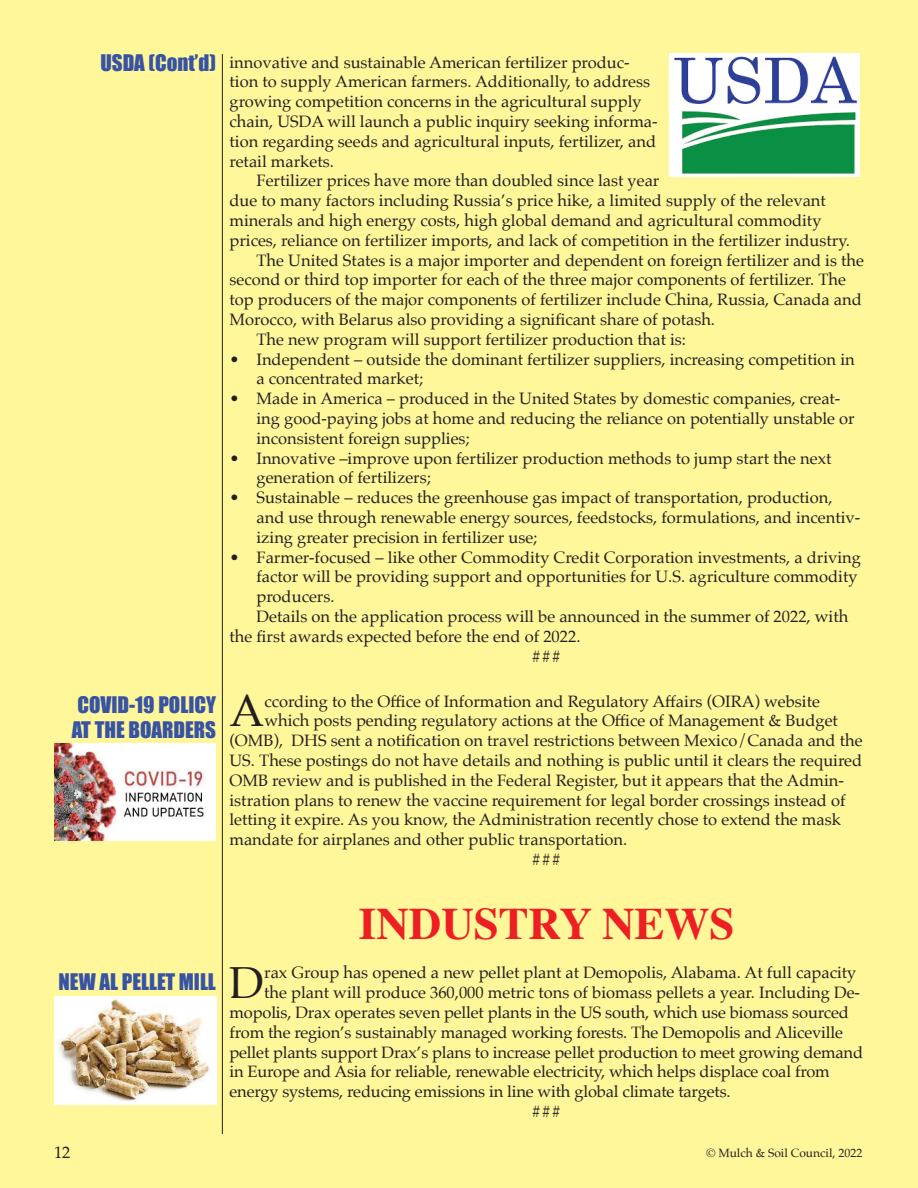
<style>
.page{position:relative;width:918px;height:1188px;background:#fff}
.page>*{position:absolute;margin:0;border:0;box-sizing:border-box;transform-origin:0 0}
.t1{font:700 45px "Times";color:#ee1f23}
.t2{font:44.85px "Palatino";color:#231f20}
.t3{font:21px/25.2px "Impact";color:#3853a3}
.t4{font:16.5px/19.8px "Palatino";color:#231f20}
.t5{font:15px "Palatino";color:#231f20}
.t6{font:12px "Palatino";color:#231f20}
</style>
<div class="page">
<div style="left:0;top:0;width:917px;height:1188px;background:#fff79a"></div>
<hr style="left:917px;top:0;width:1px;height:1188px;background:#fff79a">
<hr style="left:222px;top:54px;width:1px;height:1080px;background:#231f20">
<img style="left:670px;top:54px;width:190px;height:122px">
<img style="left:54px;top:743px;width:162px;height:97px">
<img style="left:54px;top:996px;width:162px;height:109px">
<p class="t3" style="left:100px;top:50px;width:117px">USDA (Cont’d)</p>
<p class="t3" style="left:72px;top:692px;width:146px">COVID-19 POLICY<br>AT THE BOARDERS</p>
<p class="t4" style="left:230px;top:52px;width:430px">innovative and sustainable American fertilizer produc&shy;tion to supply American farmers. Additionally, to address growing competition concerns in the agricultural supply chain, USDA will launch a public inquiry seeking informa&shy;tion regarding seeds and agricultural inputs, fertilizer, and retail markets.</p>
<p class="t4" style="left:256px;top:171px;width:404px">Fertilizer prices have more than doubled since last year</p>
<p class="t4" style="left:230px;top:191px;width:598px">due to many factors including Russia’s price hike, a limited supply of the relevant</p>
<p class="t4" style="left:230px;top:210px;width:594px">minerals and high energy costs, high global demand and agricultural commodity</p>
<p class="t4" style="left:230px;top:230px;width:622px">prices, reliance on fertilizer imports, and lack of competition in the fertilizer industry.</p>
<p class="t4" style="left:256px;top:250px;width:609px">The United States is a major importer and dependent on foreign fertilizer and is the</p>
<p class="t4" style="left:230px;top:270px;width:618px">second or third top importer for each of the three major components of fertilizer. The</p>
<p class="t4" style="left:230px;top:290px;width:634px">top producers of the major components of fertilizer include China, Russia, Canada and</p>
<p class="t4" style="left:230px;top:309px;width:487px">Morocco, with Belarus also providing a significant share of potash.</p>
<p class="t4" style="left:256px;top:329px;width:431px">The new program will support fertilizer production that is:</p>
<p class="t4" style="left:256px;top:349px;width:600px;text-indent:-27px">• Independent – outside the dominant fertilizer suppliers, increasing competition in a concentrated market;</p>
<p class="t4" style="left:256px;top:389px;width:600px;text-indent:-27px">• Made in America – produced in the United States by domestic companies, creat&shy;ing good-paying jobs at home and reducing the reliance on potentially unstable or inconsistent foreign supplies;</p>
<p class="t4" style="left:256px;top:448px;width:577px;text-indent:-27px">• Innovative –improve upon fertilizer production methods to jump start the next generation of fertilizers;</p>
<p class="t4" style="left:256px;top:488px;width:605px;text-indent:-27px">• Sustainable – reduces the greenhouse gas impact of transportation, production, and use through renewable energy sources, feedstocks, formulations, and incentiv&shy;izing greater precision in fertilizer use;</p>
<p class="t4" style="left:230px;top:547px;width:633px">• Farmer-focused – like other Commodity Credit Corporation investments, a driving</p>
<p class="t4" style="left:256px;top:567px;width:603px">factor will be providing support and opportunities for U.S. agriculture commodity</p>
<p class="t4" style="left:256px;top:587px;width:80px">producers.</p>
<p class="t4" style="left:256px;top:606px;width:593px">Details on the application process will be announced in the summer of 2022, with</p>
<p class="t4" style="left:230px;top:626px;width:353px">the first awards expected before the end of 2022.</p>
<p class="t4" style="left:532px;top:646px;width:31px">###</p>
<h2 class="t2" style="left:230px;top:674px;width:36px">A</h2>
<p class="t4" style="left:264px;top:691px;width:557px">ccording to the Office of Information and Regulatory Affairs (OIRA) website</p>
<p class="t4" style="left:264px;top:711px;width:575px">which posts pending regulatory actions at the Office of Management &amp; Budget</p>
<p class="t4" style="left:229px;top:731px;width:635px">(OMB), DHS sent a notification on travel restrictions between Mexico/Canada and the</p>
<p class="t4" style="left:229px;top:750px;width:634px">US. These postings do not have details and nothing is public until it clears the required</p>
<p class="t4" style="left:229px;top:770px;width:616px">OMB review and is published in the Federal Register, but it appears that the Admin-</p>
<p class="t4" style="left:229px;top:790px;width:618px">istration plans to renew the vaccine requirement for legal border crossings instead of</p>
<p class="t4" style="left:229px;top:810px;width:613px">letting it expire. As you know, the Administration recently chose to extend the mask</p>
<p class="t4" style="left:229px;top:830px;width:399px">mandate for airplanes and other public transportation.</p>
<p class="t4" style="left:532px;top:849px;width:31px">###</p>
<p class="t3" style="left:59px;top:969px;width:159px">NEW AL PELLET MILL</p>
<h1 class="t1" style="left:359px;top:881px;width:377px">INDUSTRY NEWS</h1>
<h2 class="t2" style="left:230px;top:946px;width:36px">D</h2>
<p class="t4" style="left:264px;top:963px;width:594px">rax Group has opened a new pellet plant at Demopolis, Alabama. At full capacity</p>
<p class="t4" style="left:264px;top:983px;width:597px">the plant will produce 360,000 metric tons of biomass pellets a year. Including De-</p>
<p class="t4" style="left:230px;top:1002px;width:621px">mopolis, Drax operates seven pellet plants in the US south, which use biomass sourced</p>
<p class="t4" style="left:230px;top:1022px;width:615px">from the region’s sustainably managed working forests. The Demopolis and Aliceville</p>
<p class="t4" style="left:230px;top:1042px;width:635px">pellet plants support Drax’s plans to increase pellet production to meet growing demand</p>
<p class="t4" style="left:230px;top:1062px;width:602px">in Europe and Asia for reliable, renewable electricity, which helps displace coal from</p>
<p class="t4" style="left:230px;top:1082px;width:503px">energy systems, reducing emissions in line with global climate targets.</p>
<p class="t4" style="left:532px;top:1101px;width:31px">###</p>
<p class="t5" style="left:54px;top:1141px;width:16px">12</p>
<p class="t5" style="left:667px;top:1141px;width:197px">© Mulch &amp; Soil Council, 2005</p>
<p class="t6" style="left:706px;top:1143px;width:158px">© Mulch &amp; Soil Council, 2022</p>
</div>
